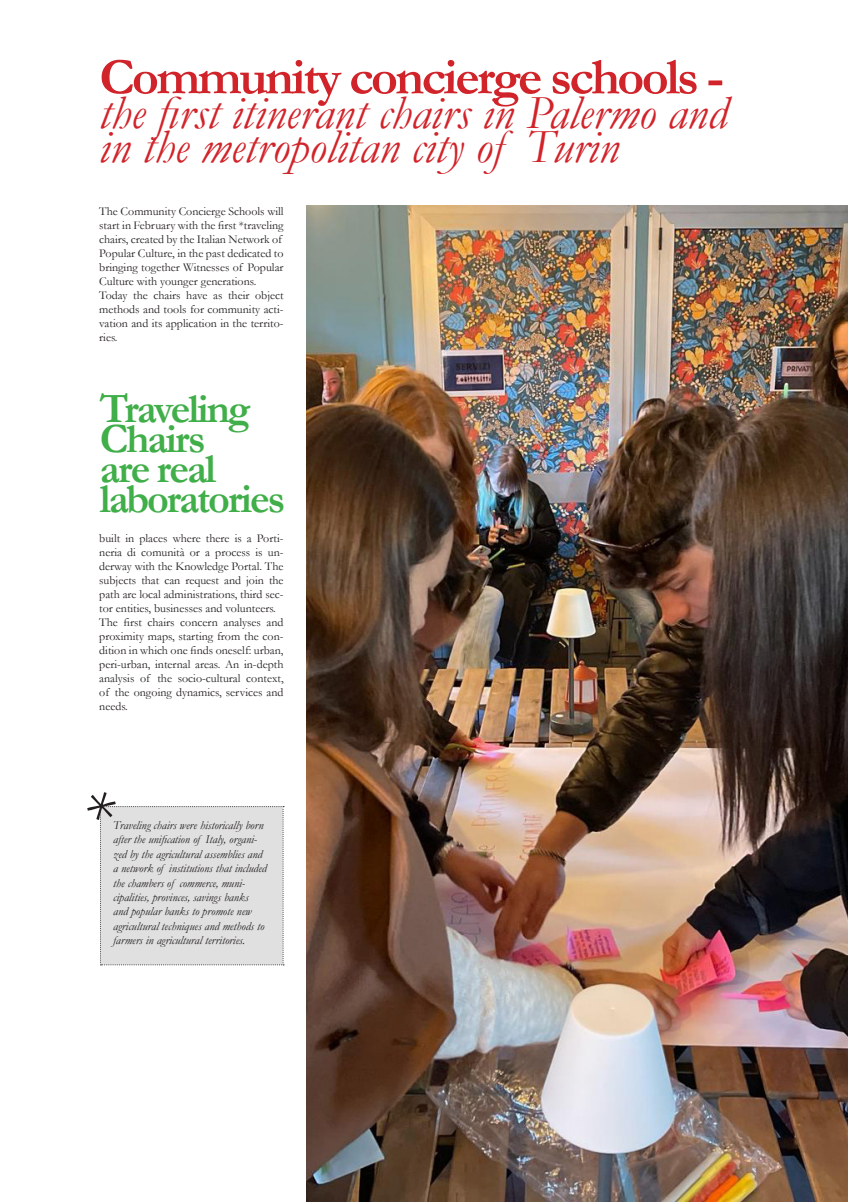
<style>
.page{position:relative;width:848px;height:1202px;background:#fff}
.page>*{position:absolute;margin:0;border:0;box-sizing:border-box;transform-origin:0 0}
.testo{font:italic 72px "Garamond";color:#231f20}
.t1{font:700 52px "Garamond";letter-spacing:-.05em;color:#d1232a}
.t2{font:italic 48px/34px "Garamond";color:#d1232a}
.testo-2{font:700 42px/30px "Garamond";letter-spacing:-.05em;color:#40ae49}
.testo-3{font:12px/14px "Garamond";color:#231f20;text-align:justify}
.t3{font:italic 12px/14.4px "Garamond";color:#231f20}
</style>
<div class="page">
<div style="left:100px;top:806px;width:184px;height:159px;background:#e0e0e0"></div>
<img style="left:306px;top:206px;width:542px;height:996px">
<p class="t1" style="left:99px;top:42px;width:626px">Community concierge schools -</p>
<p class="t2" style="left:99px;top:94px;width:629px">the first itinerant chairs in Palermo and in the metropolitan city of Turin</p>
<p class="testo-3" style="left:99px;top:204px;width:186px;text-align:left">The Community Concierge Schools will start in February with the first *traveling chairs, created by the Italian Network of Popular Culture, in the past dedicated to bringing together Witnesses of Popular Culture with younger generations.</p>
<p class="testo-3" style="left:99px;top:288px;width:186px">Today the chairs have as their object methods and tools for community acti&shy;vation and its application in the territo&shy;ries.</p>
<p class="testo-3" style="left:559px;top:241px;width:4px">i</p>
<p class="testo-2" style="left:100px;top:394px;width:187px">Traveling<br>Chairs<br>are real laboratories</p>
<p class="testo-3" style="left:99px;top:531px;width:186px">built in places where there is a Porti&shy;neria di comunità or a process is un&shy;derway with the Knowledge Portal. The subjects that can request and join the path are local administrations, third sec&shy;tor entities, businesses and volunteers.</p>
<p class="testo-3" style="left:99px;top:615px;width:186px">The first chairs concern analyses and proximity maps, starting from the con&shy;dition in which one finds oneself: urban, peri-urban, internal areas. An in-depth analysis of the socio-cultural context, of the ongoing dynamics, services and needs.</p>
<p class="testo" style="left:80px;top:766px;width:32px">*</p>
<p class="t3" style="left:113px;top:818px;width:155px">Traveling chairs were historically born after the unification of Italy, organi&shy;zed by the agricultural assemblies and a network of institutions that included the chambers of commerce, muni&shy;cipalities, provinces, savings banks<br>and popular banks to promote new agricultural techniques and methods to farmers in agricultural territories.</p>
</div>
